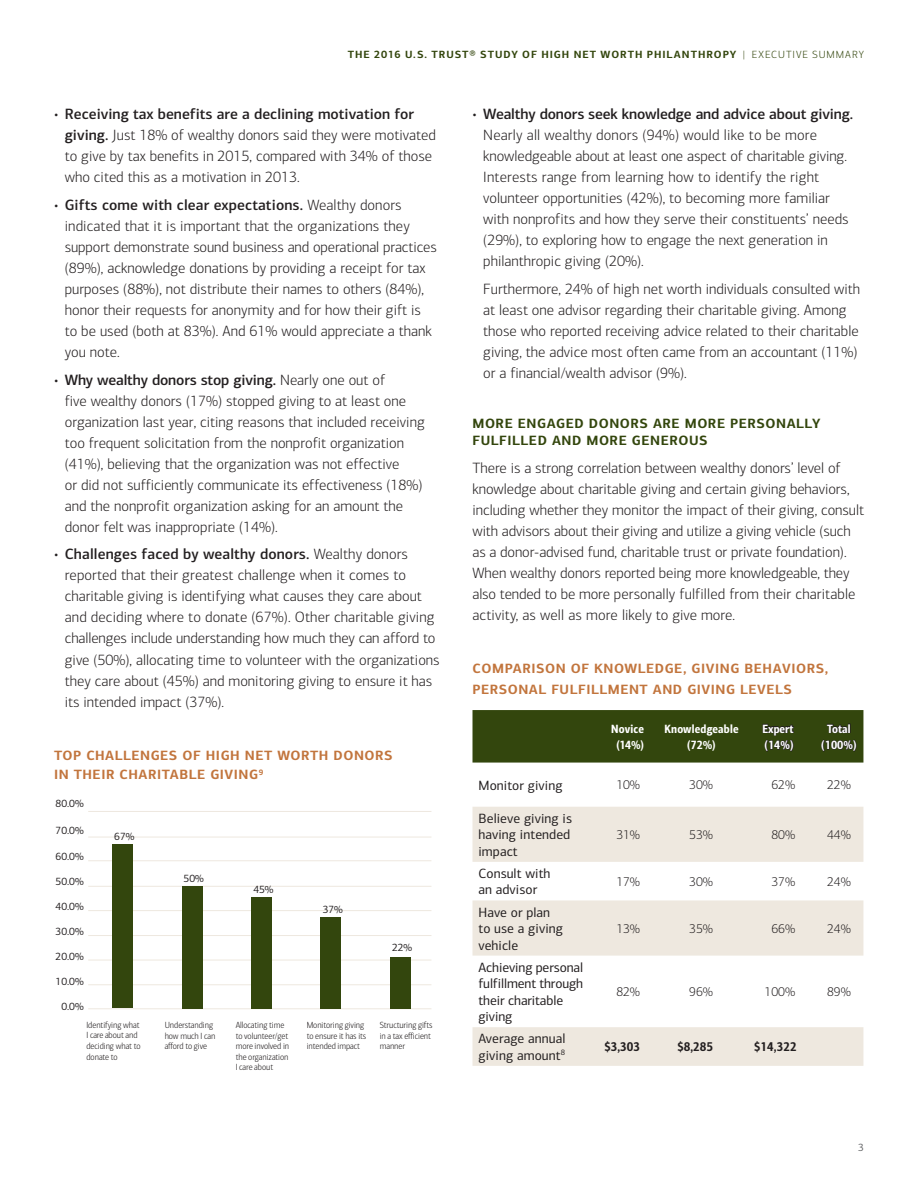
<style>
.page{position:relative;width:918px;height:1188px;background:#fff}
.page>*{position:absolute;margin:0;border:0;box-sizing:border-box;transform-origin:0 0}
.t1{font:300 15px/21px "Connections";color:#231f20}
.t2{font:13.5px/16.5px "Connections";letter-spacing:.005em;color:#231f20}
.t3{font:700 13.5px/19.5px "Connections";letter-spacing:.04em;color:#c2753d}
.t4{font:700 13.5px/16.5px "Connections";letter-spacing:.04em;color:#33460d}
.t5{font:300 12.75px "Connections";letter-spacing:.005em;color:#231f20}
.t6{font:12.75px "Connections Cond Bld";color:#231f20}
.t7{font:12px/16.5px "Connections Cond Bld";letter-spacing:.005em;color:#fff;text-align:center}
.t8{font:700 10.5px "Connections";letter-spacing:.09em;color:#33460d}
.t9{font:10.5px "Connections";color:#231f20}
.t10{font:10.5px "Connections";color:#636466}
.t11{font:300 9px/10.5px "Connections Cond";letter-spacing:-.005em;color:#231f20}
.s1{font-weight:300}
.s2{font-weight:500}
</style>
<div class="page">
<hr style="left:88px;top:811px;width:343px;height:1px;background:#eee8df">
<hr style="left:88px;top:837px;width:343px;height:1px;background:#eee8df">
<hr style="left:88px;top:860px;width:343px;height:1px;background:#eee8df">
<hr style="left:88px;top:886px;width:343px;height:1px;background:#eee8df">
<hr style="left:88px;top:910px;width:343px;height:1px;background:#eee8df">
<hr style="left:88px;top:935px;width:343px;height:1px;background:#eee8df">
<hr style="left:88px;top:960px;width:343px;height:1px;background:#eee8df">
<hr style="left:88px;top:984px;width:343px;height:1px;background:#eee8df">
<hr style="left:88px;top:1008px;width:343px;height:1px;background:#eee8df">
<div style="left:112px;top:845px;width:21px;height:163px;background:#33460d"></div>
<div style="left:182px;top:886px;width:20px;height:122px;background:#33460d"></div>
<div style="left:251px;top:897px;width:21px;height:111px;background:#33460d"></div>
<div style="left:320px;top:917px;width:21px;height:91px;background:#33460d"></div>
<div style="left:390px;top:957px;width:21px;height:51px;background:#33460d"></div>
<svg style="left:472px;top:807px;width:391px;height:259px;fill:#eee8df"></svg>
<svg style="left:472px;top:710px;width:391px;height:53px;background:#344610"></svg>
<p class="t8" style="left:348px;top:48px;width:518px">THE 2016 U.S. TRUST® STUDY OF HIGH NET WORTH PHILANTHROPY <span class="s1">| EXECUTIVE SUMMARY</span></p>
<p class="t1" style="left:65px;top:104px;width:373px;text-indent:-11px">• <span class="s2">Receiving tax benefits are a declining motivation for giving.</span> Just 18% of wealthy donors said they were motivated to give by tax benefits in 2015, compared with 34% of those who cited this as a motivation in 2013.</p>
<p class="t1" style="left:65px;top:195px;width:374px;text-indent:-11px">• <span class="s2">Gifts come with clear expectations.</span> Wealthy donors indicated that it is important that the organizations they support demonstrate sound business and operational practices (89%), acknowledge donations by providing a receipt for tax purposes (88%), not distribute their names to others (84%), honor their requests for anonymity and for how their gift is to be used (both at 83%). And 61% would appreciate a thank you note.</p>
<p class="t1" style="left:65px;top:369px;width:362px;text-indent:-11px">• <span class="s2">Why wealthy donors stop giving.</span> Nearly one out of<br>five wealthy donors (17%) stopped giving to at least one organization last year, citing reasons that included receiving too frequent solicitation from the nonprofit organization (41%), believing that the organization was not effective<br>or did not sufficiently communicate its effectiveness (18%) and the nonprofit organization asking for an amount the donor felt was inappropriate (14%).</p>
<p class="t1" style="left:65px;top:544px;width:376px;text-indent:-11px">• <span class="s2">Challenges faced by wealthy donors.</span> Wealthy donors reported that their greatest challenge when it comes to charitable giving is identifying what causes they care about and deciding where to donate (67%). Other charitable giving challenges include understanding how much they can afford to give (50%), allocating time to volunteer with the organizations they care about (45%) and monitoring giving to ensure it has its intended impact (37%).</p>
<p class="t3" style="left:54px;top:745px;width:340px">TOP CHALLENGES OF HIGH NET WORTH DONORS<br>IN THEIR CHARITABLE GIVING<sup>9</sup></p>
<p class="t9" style="left:56px;top:798px;width:30px">80.0%</p>
<p class="t9" style="left:56px;top:825px;width:30px">70.0%</p>
<p class="t9" style="left:56px;top:850px;width:30px">60.0%</p>
<p class="t9" style="left:56px;top:875px;width:30px">50.0%</p>
<p class="t9" style="left:56px;top:900px;width:30px">40.0%</p>
<p class="t9" style="left:56px;top:925px;width:30px">30.0%</p>
<p class="t9" style="left:56px;top:950px;width:30px">20.0%</p>
<p class="t9" style="left:56px;top:975px;width:30px">10.0%</p>
<p class="t9" style="left:61px;top:1000px;width:24px">0.0%</p>
<p class="t9" style="left:114px;top:831px;width:22px">67%</p>
<p class="t9" style="left:184px;top:872px;width:22px">50%</p>
<p class="t9" style="left:253px;top:883px;width:22px">45%</p>
<p class="t9" style="left:323px;top:903px;width:22px">37%</p>
<p class="t9" style="left:392px;top:942px;width:22px">22%</p>
<p class="t11" style="left:86px;top:1020px;width:56px">Identifying what<br>I care about and deciding what to donate to</p>
<p class="t11" style="left:236px;top:1020px;width:55px">Allocating time to volunteer/get more involved in the organization<br>I care about</p>
<p class="t11" style="left:165px;top:1020px;width:52px">Understanding how much I can afford to give</p>
<p class="t11" style="left:307px;top:1020px;width:61px">Monitoring giving to ensure it has its intended impact</p>
<p class="t11" style="left:380px;top:1020px;width:54px">Structuring gifts in a tax efficient manner</p>
<p class="t1" style="left:483px;top:104px;width:372px;text-indent:-11px">• <span class="s2">Wealthy donors seek knowledge and advice about giving.<br></span>Nearly all wealthy donors (94%) would like to be more knowledgeable about at least one aspect of charitable giving.<br>Interests range from learning how to identify the right volunteer opportunities (42%), to becoming more familiar with nonprofits and how they serve their constituents’ needs (29%), to exploring how to engage the next generation in philanthropic giving (20%).</p>
<p class="t1" style="left:483px;top:279px;width:378px">Furthermore, 24% of high net worth individuals consulted with at least one advisor regarding their charitable giving. Among those who reported receiving advice related to their charitable giving, the advice most often came from an accountant (11%) or a financial/wealth advisor (9%).</p>
<p class="t4" style="left:472px;top:415px;width:349px">MORE ENGAGED DONORS ARE MORE PERSONALLY<br>FULFILLED AND MORE GENEROUS</p>
<p class="t1" style="left:472px;top:457px;width:393px">There is a strong correlation between wealthy donors’ level of knowledge about charitable giving and certain giving behaviors, including whether they monitor the impact of their giving, consult with advisors about their giving and utilize a giving vehicle (such as a donor-advised fund, charitable trust or private foundation).<br>When wealthy donors reported being more knowledgeable, they also tended to be more personally fulfilled from their charitable activity, as well as more likely to give more.</p>
<p class="t3" style="left:472px;top:658px;width:357px;line-height:21px">COMPARISON OF KNOWLEDGE, GIVING BEHAVIORS,<br>PERSONAL FULFILLMENT AND GIVING LEVELS</p>
<p class="t7" style="left:611px;top:720px;width:34px">Novice (14%)</p>
<p class="t7" style="left:664px;top:720px;width:76px">Knowledgeable (72%)</p>
<p class="t7" style="left:762px;top:720px;width:33px;text-align:left">Expert (14%)</p>
<p class="t7" style="left:821px;top:720px;width:37px">Total (100%)</p>
<p class="t2" style="left:478px;top:777px;width:86px">Monitor giving</p>
<p class="t5" style="left:616px;top:778px;width:25px">10%</p>
<p class="t5" style="left:689px;top:778px;width:25px">30%</p>
<p class="t5" style="left:771px;top:778px;width:25px">62%</p>
<p class="t5" style="left:827px;top:778px;width:25px">22%</p>
<p class="t2" style="left:478px;top:810px;width:95px">Believe giving is having intended impact</p>
<p class="t5" style="left:616px;top:827px;width:25px">31%</p>
<p class="t5" style="left:689px;top:827px;width:25px">53%</p>
<p class="t5" style="left:771px;top:827px;width:25px">80%</p>
<p class="t5" style="left:827px;top:827px;width:25px">44%</p>
<p class="t2" style="left:478px;top:865px;width:73px">Consult with an advisor</p>
<p class="t5" style="left:616px;top:874px;width:25px">17%</p>
<p class="t5" style="left:689px;top:874px;width:25px">30%</p>
<p class="t5" style="left:771px;top:874px;width:25px">37%</p>
<p class="t5" style="left:827px;top:874px;width:25px">24%</p>
<p class="t2" style="left:478px;top:904px;width:86px">Have or plan to use a giving vehicle</p>
<p class="t5" style="left:616px;top:921px;width:25px">13%</p>
<p class="t5" style="left:689px;top:921px;width:25px">35%</p>
<p class="t5" style="left:771px;top:921px;width:25px">66%</p>
<p class="t5" style="left:827px;top:921px;width:25px">24%</p>
<p class="t2" style="left:478px;top:959px;width:106px">Achieving personal fulfillment through their charitable giving</p>
<p class="t5" style="left:616px;top:985px;width:25px">82%</p>
<p class="t5" style="left:689px;top:985px;width:25px">96%</p>
<p class="t5" style="left:765px;top:985px;width:32px">100%</p>
<p class="t5" style="left:827px;top:985px;width:25px">89%</p>
<p class="t2" style="left:478px;top:1030px;width:89px">Average annual giving amount<sup>8</sup></p>
<p class="t6" style="left:605px;top:1040px;width:37px">$3,303</p>
<p class="t6" style="left:678px;top:1040px;width:37px">$8,285</p>
<p class="t6" style="left:754px;top:1040px;width:44px">$14,322</p>
<p class="t10" style="left:858px;top:1142px;width:7px">3</p>
</div>
